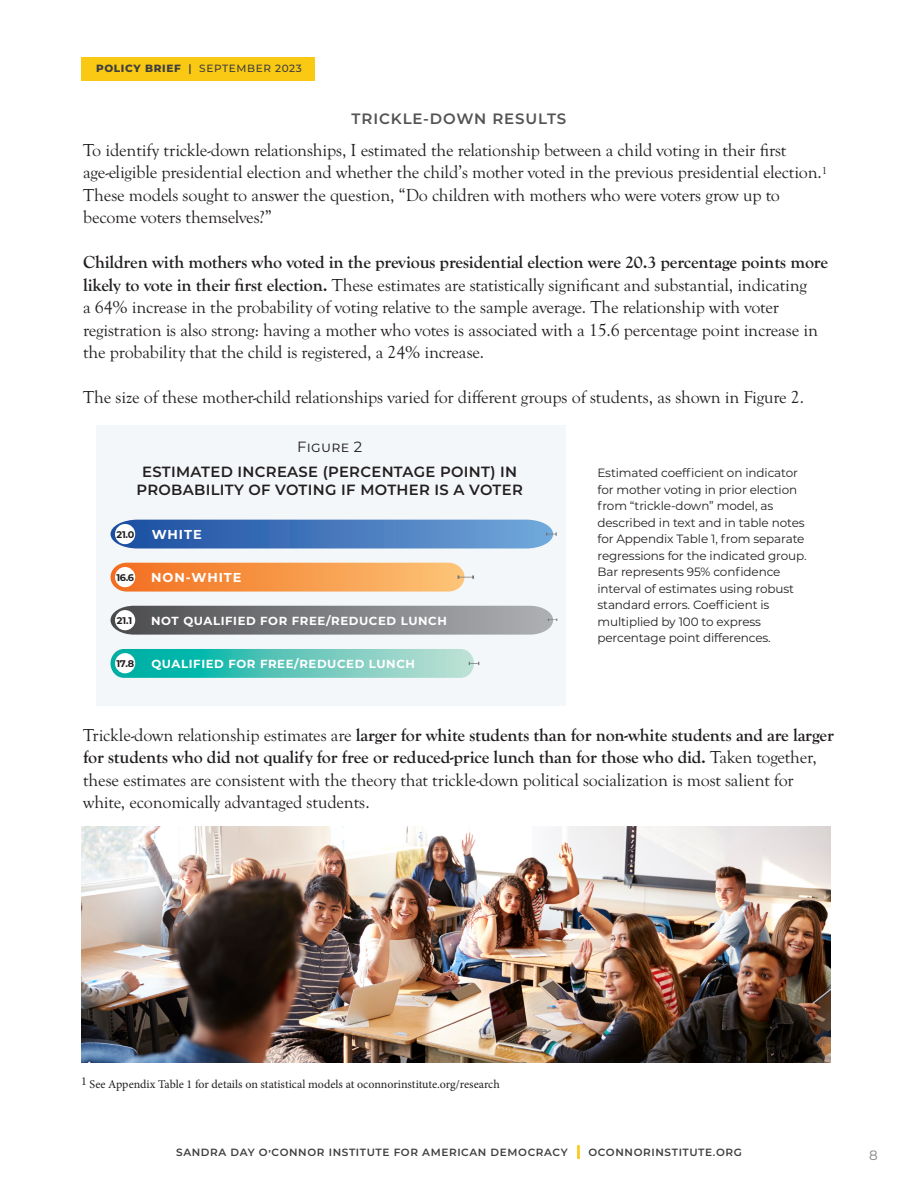
<style>
.page{position:relative;width:918px;height:1188px;background:#fff}
.page>*{position:absolute;margin:0;border:0;box-sizing:border-box;transform-origin:0 0}
.t1{font:18px/22.5px "Goudy Old Sty";letter-spacing:-.01em;color:#231f20}
.t2{font:600 15px "Montserrat";letter-spacing:.06em;color:#535353}
.t3{font:600 14.85px/17.7px "Montserrat";letter-spacing:.02em;color:#231f20;text-align:center}
.t4{font:14.85px "Montserrat";letter-spacing:.02em;color:#231f20}
.t5{font:13.5px "Montserrat";color:#7f8080}
.t6{font:700 12.9px "Montserrat";letter-spacing:.075em;color:#fff}
.t7{font:12px/16.5px "Montserrat";letter-spacing:-.01em;color:#231f20}
.t8{font:12px "Minion Pro";letter-spacing:-.005em;color:#231f20}
.t9{font:700 11.7px "Montserrat";letter-spacing:.05em;color:#fff}
.t10{font:600 10.5px "Montserrat";letter-spacing:.06em;color:#3e3f40}
.t11{font:500 10.5px "Montserrat";letter-spacing:.06em;color:#3e3f40}
.t12{font:700 9.75px "Montserrat";letter-spacing:-.02em;color:#231f20}
.s1{font-weight:800}
.s2{font-weight:600}
.s3{font-weight:700}
.s4{font-size:13.5px;color:#fac913}
</style>
<div class="page">
<div style="left:81px;top:57px;width:233px;height:23px;background:#fac913"></div>
<div style="left:96px;top:426px;width:470px;height:280px;background:#f4f7f9"></div>
<svg style="left:111px;top:649px;width:363px;height:29px;background:#5ac6bb"></svg>
<div style="left:115px;top:653px;width:20px;height:20px;background:#fff;border-radius:50%"></div>
<svg style="left:111px;top:520px;width:446px;height:29px;background:#5383c1"></svg>
<svg style="left:111px;top:563px;width:363px;height:29px;background:#f7a25a"></svg>
<svg style="left:111px;top:606px;width:446px;height:29px;background:#86878a"></svg>
<svg style="left:469px;top:662px;width:10px;height:3px"></svg>
<img style="left:81px;top:827px;width:750px;height:235px">
<p class="t11" style="left:96px;top:61px;width:207px"><span class="s1">POLICY BRIEF</span> <span class="s2">|</span> SEPTEMBER 2023</p>
<p class="t2" style="left:352px;top:108px;width:216px">TRICKLE-DOWN RESULTS</p>
<p class="t1" style="left:83px;top:139px;width:745px">To identify trickle-down relationships, I estimated the relationship between a child voting in their first age-eligible presidential election and whether the child’s mother voted in the previous presidential election.<sup>1<br></sup>These models sought to answer the question, “Do children with mothers who were voters grow up to become voters themselves?”</p>
<p class="t1" style="left:83px;top:251px;width:746px"><span class="s3">Children with mothers who voted in the previous presidential election were 20.3 percentage points more likely to vote in their first election.</span> These estimates are statistically significant and substantial, indicating<br>a 64% increase in the probability of voting relative to the sample average. The relationship with voter registration is also strong: having a mother who votes is associated with a 15.6 percentage point increase in the probability that the child is registered, a 24% increase.</p>
<p class="t1" style="left:83px;top:386px;width:722px">The size of these mother-child relationships varied for different groups of students, as shown in Figure 2.</p>
<p class="t4" style="left:297px;top:436px;width:67px">Figure 2</p>
<p class="t3" style="left:137px;top:462px;width:388px">ESTIMATED INCREASE (PERCENTAGE POINT) IN<br>PROBABILITY OF VOTING IF MOTHER IS A VOTER</p>
<p class="t12" style="left:117px;top:528px;width:19px">21.0</p>
<p class="t6" style="left:152px;top:525px;width:52px">WHITE</p>
<p class="t12" style="left:116px;top:571px;width:19px">16.6</p>
<p class="t6" style="left:151px;top:568px;width:92px">NON-WHITE</p>
<p class="t12" style="left:117px;top:613px;width:17px">21.1</p>
<p class="t12" style="left:116px;top:657px;width:19px">17.8</p>
<p class="t9" style="left:151px;top:612px;width:297px">NOT QUALIFIED FOR FREE/REDUCED LUNCH</p>
<p class="t9" style="left:152px;top:656px;width:265px">QUALIFIED FOR FREE/REDUCED LUNCH</p>
<p class="t7" style="left:598px;top:465px;width:211px">Estimated coefficient on indicator for mother voting in prior election from “trickle-down” model, as described in text and in table notes for Appendix Table 1, from separate regressions for the indicated group.<br>Bar represents 95% confidence interval of estimates using robust standard errors. Coefficient is multiplied by 100 to express percentage point differences.</p>
<p class="t1" style="left:83px;top:724px;width:752px">Trickle-down relationship estimates are <span class="s3">larger for white students than for non-white students and are larger for students who did not qualify for free or reduced-price lunch than for those who did.</span> Taken together, these estimates are consistent with the theory that trickle-down political socialization is most salient for white, economically advantaged students.</p>
<p class="t8" style="left:81px;top:1076px;width:420px">1 See Appendix Table 1 for details on statistical models at oconnorinstitute.org/research</p>
<p class="t10" style="left:176px;top:1145px;width:567px">SANDRA DAY O’CONNOR INSTITUTE FOR AMERICAN DEMOCRACY <span class="s4">|</span> OCONNORINSTITUTE.ORG</p>
<p class="t5" style="left:869px;top:1146px;width:10px">8</p>
</div>
